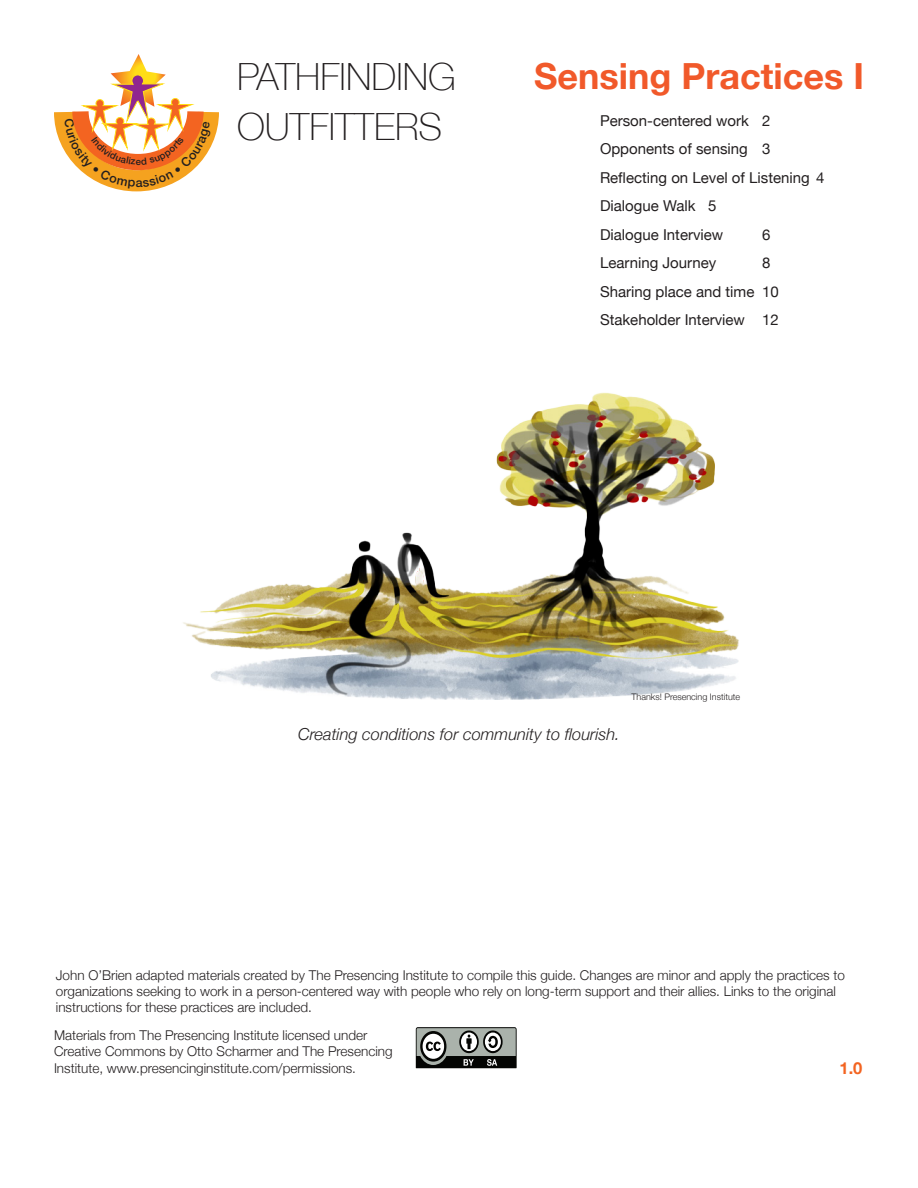
<style>
.page{position:relative;width:918px;height:1188px;background:#fff}
.page>*{position:absolute;margin:0;border:0;box-sizing:border-box;transform-origin:0 0}
.t1{font:100 37.5px/49.5px "Helvetica Neue";color:#231f20}
.Page_head{font:700 36px "Helvetica Neue";color:#f1592a}
.t2{font:italic 300 16.5px "Helvetica Neue";color:#231f20}
.t3{font:700 16.5px "Helvetica Neue";color:#f36421}
.t4{font:15px "Helvetica Neue";color:#231f20}
._9_pt_light{font:300 13.5px/16.2px "Helvetica Neue";color:#231f20}
._9_pt_light-2{font:300 9px "Helvetica Neue";color:#231f20}
</style>
<div class="page">
<svg style="left:416px;top:1027px;width:101px;height:42px"></svg>
<img style="left:183px;top:392px;width:556px;height:307px">
<svg style="left:54px;top:54px;width:165px;height:137px"></svg>
<p class="t1" style="left:237px;top:51px;width:221px">PATHFINDING<br>OUTFITTERS</p>
<p class="Page_head" style="left:534px;top:48px;width:331px">Sensing Practices I</p>
<p class="t4" style="left:600px;top:110px;width:172px">Person-centered work 2</p>
<p class="t4" style="left:600px;top:138px;width:172px">Opponents of sensing 3</p>
<p class="t4" style="left:600px;top:167px;width:226px">Reflecting on Level of Listening 4</p>
<p class="t4" style="left:600px;top:195px;width:118px">Dialogue Walk 5</p>
<p class="t4" style="left:600px;top:224px;width:125px">Dialogue Interview</p>
<p class="t4" style="left:762px;top:224px;width:10px">6</p>
<p class="t4" style="left:600px;top:252px;width:118px">Learning Journey</p>
<p class="t4" style="left:762px;top:252px;width:10px">8</p>
<p class="t4" style="left:600px;top:281px;width:180px">Sharing place and time 10</p>
<p class="t4" style="left:600px;top:309px;width:180px">Stakeholder Interview 12</p>
<p class="_9_pt_light-2" style="left:632px;top:690px;width:110px">Thanks! Presencing Institute</p>
<p class="t2" style="left:298px;top:721px;width:323px">Creating conditions for community to flourish.</p>
<p class="_9_pt_light" style="left:56px;top:966px;width:791px">John O’Brien adapted materials created by The Presencing Institute to compile this guide. Changes are minor and apply the practices to organizations seeking to work in a person-centered way with people who rely on long-term support and their allies. Links to the original instructions for these practices are included.</p>
<p class="_9_pt_light" style="left:54px;top:1026px;width:340px">Materials from The Presencing Institute licensed under<br>Creative Commons by Otto Scharmer and The Presencing<br>Institute, www.presencinginstitute.com/permissions.</p>
<p class="t3" style="left:840px;top:1055px;width:24px">1.0</p>
</div>
